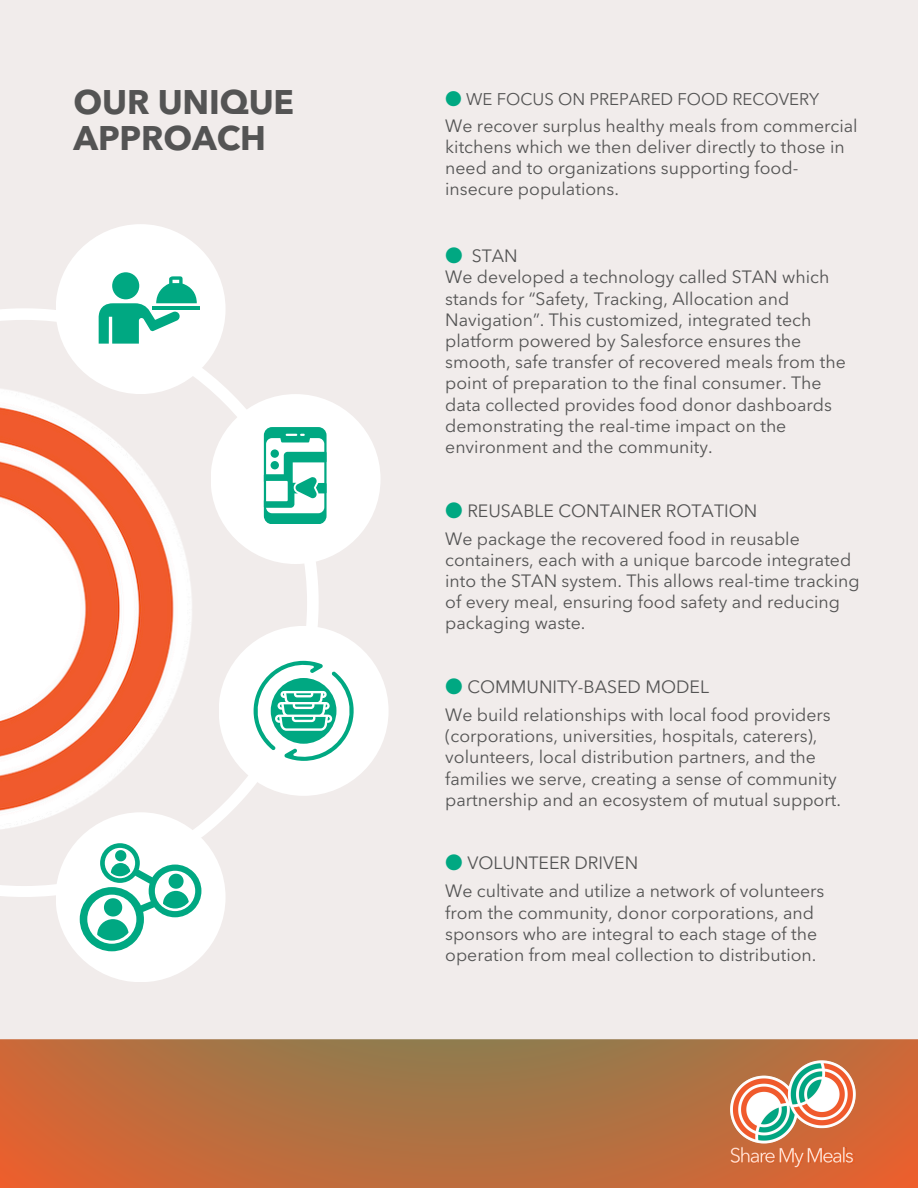
<style>
.page{position:relative;width:918px;height:1188px;background:#fff}
.page>*{position:absolute;margin:0;border:0;box-sizing:border-box;transform-origin:0 0}
.t1{font:700 33.9px/36px "Avenir Next LT Pro";letter-spacing:-.005em;color:#545454}
.t2{font:17.7px/21.1px "Avenir Next LT Pro";color:#545454}
.t3{font:16.8px "Avenir Next LT Pro";color:#545454}
.s1{font-family:"Noto Sans CJ Ksc";color:#00a882}
</style>
<div class="page">
<svg style="left:0;top:1039px;width:918px;height:149px;background:#b76f40"></svg>
<div style="left:0;top:0;width:918px;height:1039px;background:#f1eceb"></div>
<svg style="left:0;top:308px;width:319px;height:589px;background:#f2edec"></svg>
<div style="left:56px;top:812px;width:170px;height:170px;background:#fff;border-radius:50%"></div>
<svg style="left:93px;top:945px;width:38px;height:6px"></svg>
<div style="left:56px;top:224px;width:170px;height:170px;background:#fff;border-radius:50%"></div>
<svg style="left:112px;top:272px;width:27px;height:27px"></svg>
<hr style="left:152px;top:307px;width:47px;height:3px;background:#00a882">
<svg style="left:99px;top:276px;width:98px;height:57px"></svg>
<div style="left:219px;top:626px;width:170px;height:170px;background:#fff;border-radius:50%"></div>
<svg style="left:253px;top:661px;width:101px;height:100px"></svg>
<div style="left:211px;top:394px;width:170px;height:170px;background:#fff;border-radius:50%"></div>
<svg style="left:264px;top:427px;width:63px;height:97px"></svg>
<img style="left:726px;top:1053px;width:135px;height:129px">
<img style="left:726px;top:1145px;width:129px;height:22px">
<img style="left:0;top:333px;width:225px;height:612px">
<h1 class="t1" style="left:74px;top:88px;width:222px">OUR UNIQUE<br>APPROACH</h1>
<h2 class="t3" style="left:445px;top:93px;width:376px"><span class="s1">●</span> WE FOCUS ON PREPARED FOOD RECOVERY</h2>
<p class="t2" style="left:445px;top:117px;width:414px">We recover surplus healthy meals from commercial kitchens which we then deliver directly to those in need and to organizations supporting food&shy;insecure populations.</p>
<p class="t2" style="left:445px;top:247px;width:74px"><span class="s1">●</span> STAN</p>
<p class="t2" style="left:445px;top:268px;width:402px">We developed a technology called STAN which stands for “Safety, Tracking, Allocation and Navigation”. This customized, integrated tech platform powered by Salesforce ensures the smooth, safe transfer of recovered meals from the point of preparation to the final consumer. The data collected provides food donor dashboards demonstrating the real-time impact on the environment and the community.</p>
<h2 class="t2" style="left:445px;top:502px;width:314px"><span class="s1">●</span> REUSABLE CONTAINER ROTATION</h2>
<p class="t2" style="left:445px;top:530px;width:416px">We package the recovered food in reusable containers, each with a unique barcode integrated into the STAN system. This allows real-time tracking of every meal, ensuring food safety and reducing packaging waste.</p>
<h2 class="t2" style="left:445px;top:678px;width:265px"><span class="s1">●</span> COMMUNITY-BASED MODEL</h2>
<p class="t2" style="left:445px;top:706px;width:397px">We build relationships with local food providers (corporations, universities, hospitals, caterers), volunteers, local distribution partners, and the families we serve, creating a sense of community partnership and an ecosystem of mutual support.</p>
<h2 class="t2" style="left:445px;top:854px;width:194px"><span class="s1">●</span> VOLUNTEER DRIVEN</h2>
<p class="t2" style="left:445px;top:882px;width:381px">We cultivate and utilize a network of volunteers from the community, donor corporations, and sponsors who are integral to each stage of the operation from meal collection to distribution.</p>
</div>
